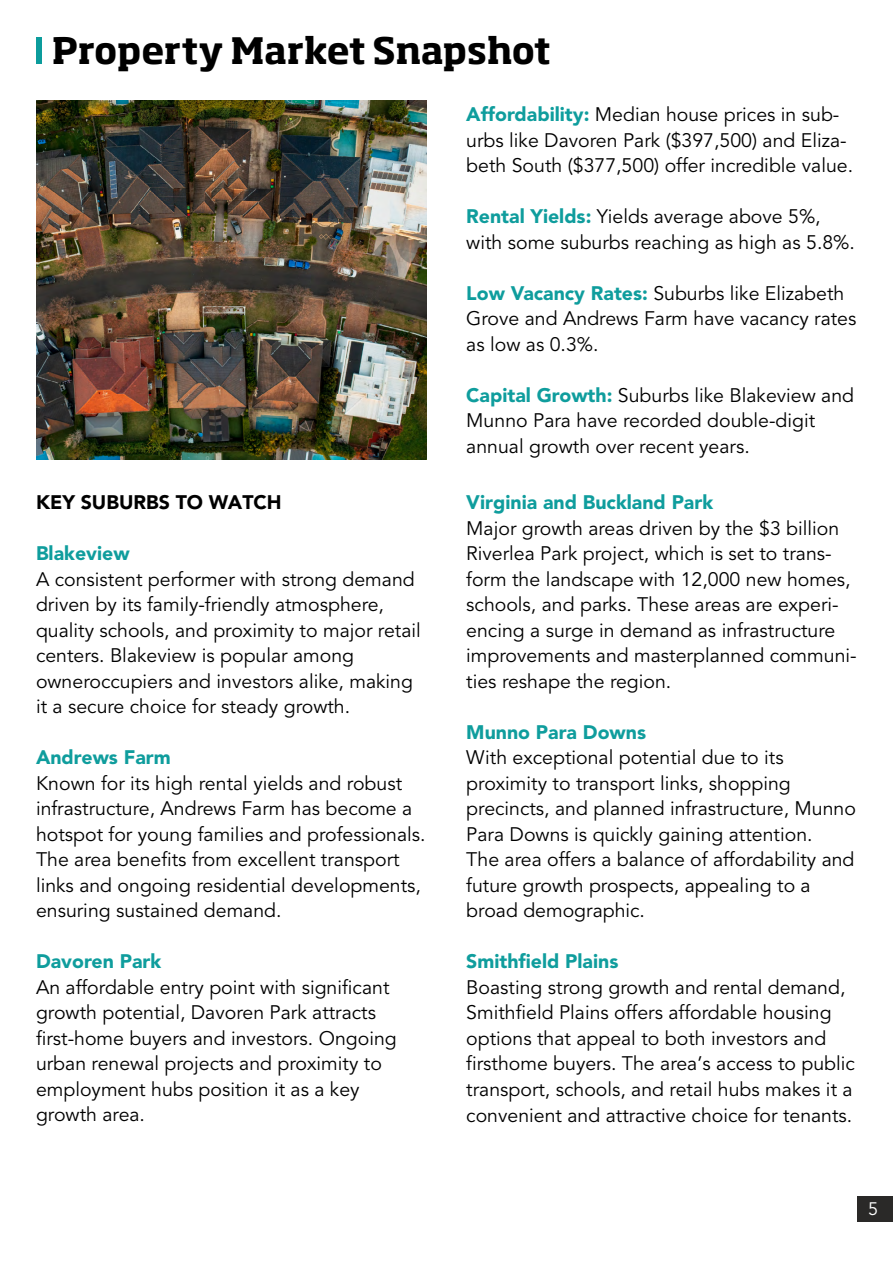
<style>
.page{position:relative;width:893px;height:1263px;background:#fff}
.page>*{position:absolute;margin:0;border:0;box-sizing:border-box;transform-origin:0 0}
.t1{font:700 36px "Soho Std";letter-spacing:-.005em;color:#000}
.t2{font:19.5px/25.5px "Avenir";color:#000}
.t3{font:900 19.5px "Avenir";color:#0f9d9d}
.t4{font:900 19.5px "Avenir";color:#000}
.t5{font:18px "Avenir";color:#fff}
.s1{font-weight:900;color:#0f9d9d}
</style>
<div class="page">
<div style="left:858px;top:1196px;width:35px;height:25px;background:#2a2928"></div>
<div style="left:36px;top:37px;width:5px;height:27px;background:#0c9c9c"></div>
<img style="left:36px;top:100px;width:391px;height:359px">
<h1 class="t1" style="left:52px;top:27px;width:501px">Property Market Snapshot</h1>
<p class="t2" style="left:466px;top:103px;width:388px"><span class="s1">Affordability:</span> Median house prices in sub&shy;urbs like Davoren Park ($397,500) and Eliza&shy;beth South ($377,500) offer incredible value.</p>
<p class="t2" style="left:466px;top:205px;width:390px"><span class="s1">Rental Yields:</span> Yields average above 5%, with some suburbs reaching as high as 5.8%.</p>
<p class="t2" style="left:466px;top:281px;width:392px"><span class="s1">Low Vacancy Rates:</span> Suburbs like Elizabeth<br>Grove and Andrews Farm have vacancy rates as low as 0.3%.</p>
<p class="t2" style="left:466px;top:383px;width:389px"><span class="s1">Capital Growth:</span> Suburbs like Blakeview and<br>Munno Para have recorded double-digit annual growth over recent years.</p>
<p class="t4" style="left:36px;top:488px;width:247px">KEY SUBURBS TO WATCH</p>
<p class="t3" style="left:36px;top:539px;width:95px">Blakeview</p>
<p class="t2" style="left:36px;top:567px;width:386px">A consistent performer with strong demand driven by its family-friendly atmosphere, quality schools, and proximity to major retail centers. Blakeview is popular among owneroccupiers and investors alike, making it a secure choice for steady growth.</p>
<p class="t3" style="left:36px;top:743px;width:136px">Andrews Farm</p>
<p class="t2" style="left:36px;top:771px;width:391px">Known for its high rental yields and robust infrastructure, Andrews Farm has become a hotspot for young families and professionals.<br>The area benefits from excellent transport links and ongoing residential developments, ensuring sustained demand.</p>
<p class="t3" style="left:36px;top:947px;width:127px">Davoren Park</p>
<p class="t2" style="left:36px;top:975px;width:362px">An affordable entry point with significant growth potential, Davoren Park attracts first-home buyers and investors. Ongoing urban renewal projects and proximity to employment hubs position it as a key growth area.</p>
<p class="t3" style="left:466px;top:488px;width:248px">Virginia and Buckland Park</p>
<p class="t2" style="left:466px;top:516px;width:392px">Major growth areas driven by the $3 billion Riverlea Park project, which is set to trans&shy;form the landscape with 12,000 new homes, schools, and parks. These areas are experi&shy;encing a surge in demand as infrastructure improvements and masterplanned communi&shy;ties reshape the region.</p>
<p class="t3" style="left:466px;top:718px;width:181px">Munno Para Downs</p>
<p class="t2" style="left:466px;top:745px;width:391px">With exceptional potential due to its proximity to transport links, shopping precincts, and planned infrastructure, Munno Para Downs is quickly gaining attention.<br>The area offers a balance of affordability and future growth prospects, appealing to a broad demographic.</p>
<p class="t3" style="left:466px;top:947px;width:154px">Smithfield Plains</p>
<p class="t2" style="left:466px;top:975px;width:390px">Boasting strong growth and rental demand, Smithfield Plains offers affordable housing options that appeal to both investors and firsthome buyers. The area’s access to public transport, schools, and retail hubs makes it a convenient and attractive choice for tenants.</p>
<p class="t5" style="left:868px;top:1195px;width:12px">5</p>
</div>
